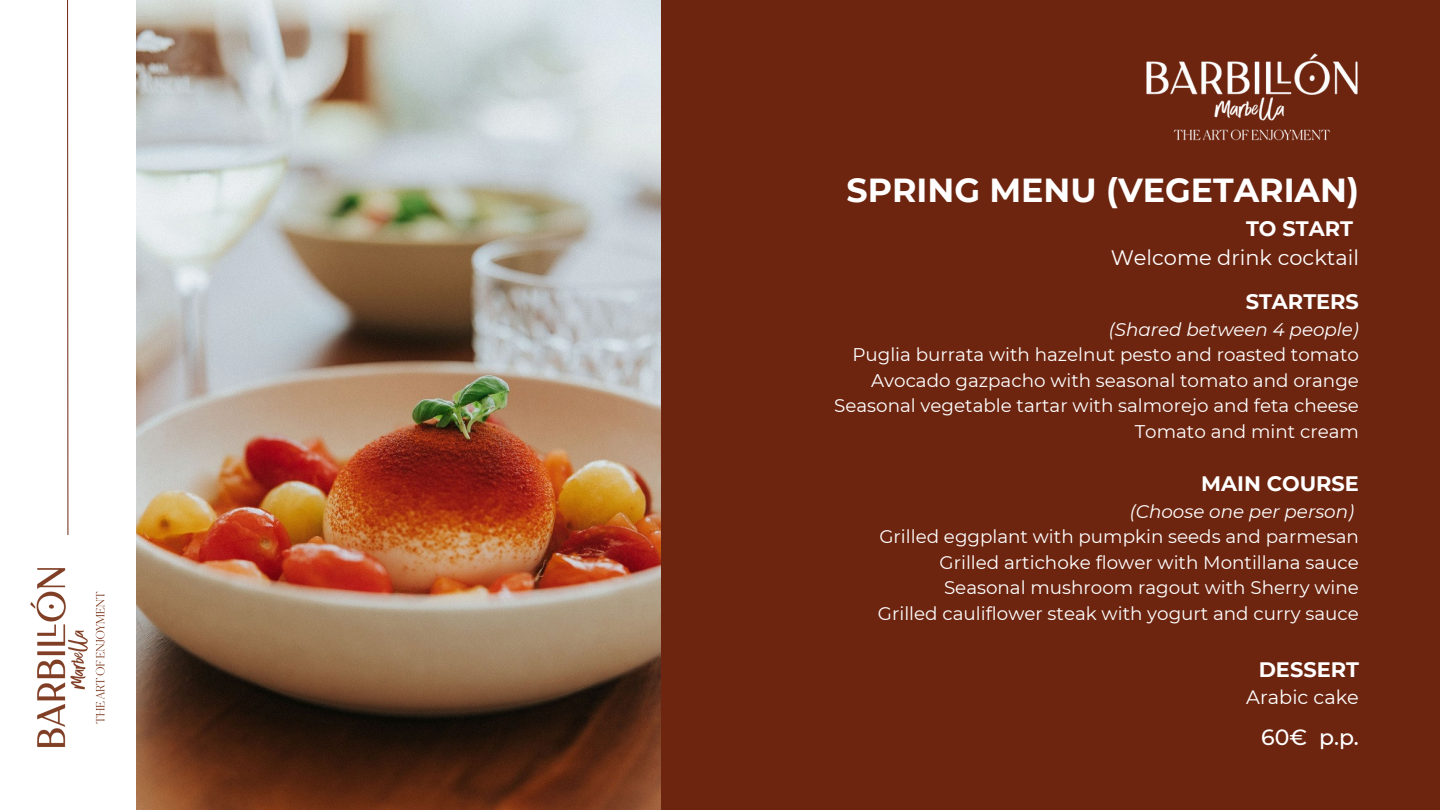
<style>
.page{position:relative;width:1440px;height:810px;background:#6d2510}
.page>*{position:absolute;margin:0;border:0;box-sizing:border-box;transform-origin:0 0}
.t1{font:700 33.3px "Montserrat";color:#fff}
.t2{font:500 22px "Montserrat";color:#fff}
.t3{font:20.9px/29.2px "Montserrat";color:#fff;text-align:right}
.t4{font:700 20.9px "Montserrat";color:#fff}
.t5{font:19.3px "Montserrat";color:#fff}
.t6{font:18.3px "Montserrat";color:#fff}
.t7{font:italic 18.3px "Montserrat";color:#fff}
.s1{font-weight:700}
</style>
<div class="page">
<img style="left:135px;top:0;width:525px;height:810px">
<img style="left:1146px;top:53px;width:212px;height:88px">
<div style="left:0;top:0;width:135px;height:810px;background:#fff"></div>
<svg style="left:67px;top:0;width:2px;height:535px"></svg>
<img style="left:30px;top:568px;width:75px;height:179px">
<p class="t1" style="left:846px;top:170px;width:514px">SPRING MENU (VEGETARIAN)</p>
<p class="t3" style="left:1111px;top:214px;width:250px"><span class="s1">TO START<br></span>Welcome drink cocktail</p>
<p class="t4" style="left:1246px;top:289px;width:115px">STARTERS</p>
<h1 class="t7" style="left:1109px;top:318px;width:252px">(Shared between 4 people)</h1>
<p class="t6" style="left:852px;top:343px;width:508px">Puglia burrata with hazelnut pesto and roasted tomato</p>
<p class="t6" style="left:871px;top:369px;width:489px">Avocado gazpacho with seasonal tomato and orange</p>
<p class="t6" style="left:834px;top:394px;width:526px">Seasonal vegetable tartar with salmorejo and feta cheese</p>
<p class="t6" style="left:1135px;top:420px;width:226px">Tomato and mint cream</p>
<p class="t4" style="left:1201px;top:471px;width:159px">MAIN COURSE</p>
<p class="t7" style="left:1130px;top:500px;width:226px">(Choose one per person)</p>
<p class="t6" style="left:879px;top:525px;width:481px">Grilled eggplant with pumpkin seeds and parmesan</p>
<p class="t6" style="left:940px;top:551px;width:421px">Grilled artichoke flower with Montillana sauce</p>
<p class="t6" style="left:944px;top:576px;width:416px">Seasonal mushroom ragout with Sherry wine</p>
<p class="t6" style="left:878px;top:602px;width:483px">Grilled cauliflower steak with yogurt and curry sauce</p>
<p class="t4" style="left:1259px;top:656px;width:102px">DESSERT</p>
<p class="t5" style="left:1246px;top:685px;width:114px">Arabic cake</p>
<h2 class="t2" style="left:1261px;top:724px;width:99px">60€ p.p.</h2>
</div>
